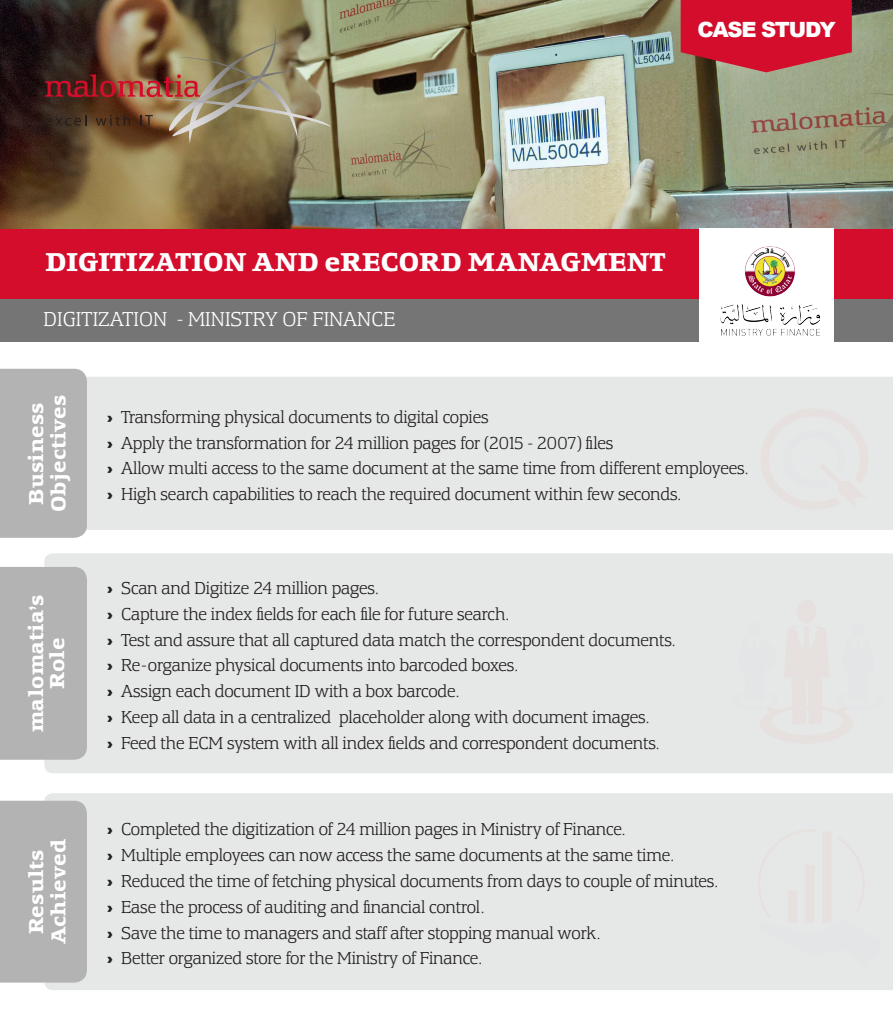
<style>
.page{position:relative;width:893px;height:1021px;background:#fff}
.page>*{position:absolute;margin:0;border:0;box-sizing:border-box;transform-origin:0 0}
.t1{font:700 27px "Equestrienne RR";letter-spacing:-.02em;color:#fff}
.t2{font:700 21px/22.5px "Equestrienne RR";color:#fff;text-align:center}
.t3{font:21px "Equestrienne RR Light";color:#fff}
.t4{font:900 21px "Arial";letter-spacing:-.06em;color:#fff}
.t5{font:18px "Equestrienne RR Light";letter-spacing:-.01em;color:#231f20}
.s1{font-family:"Equestrienne RR";font-weight:700}
</style>
<div class="page">
<div style="left:87px;top:377px;width:806px;height:153px;background:#e6e8e8"></div>
<div style="left:44px;top:553px;width:849px;height:220px;background:#e6e8e8"></div>
<div style="left:44px;top:793px;width:849px;height:197px;background:#e6e8e8"></div>
<img style="left:1px;top:0;width:892px;height:229px">
<div style="left:1px;top:229px;width:892px;height:70px;background:#d30d2b"></div>
<div style="left:1px;top:299px;width:892px;height:42px;background:#767575"></div>
<img style="left:45px;top:25px;width:286px;height:118px">
<svg style="left:681px;top:0;width:171px;height:72px;background:#c91e34"></svg>
<div style="left:699px;top:229px;width:135px;height:117px;background:#fff"></div>
<div style="left:0;top:369px;width:87px;height:169px;background:#b3b3b3"></div>
<div style="left:0;top:567px;width:87px;height:192px;background:#b3b3b3"></div>
<div style="left:0;top:800px;width:87px;height:182px;background:#b3b3b3"></div>
<svg style="left:760px;top:408px;width:120px;height:113px;background:#e5e6e5"></svg>
<div style="left:805px;top:450px;width:18px;height:17px;background:#e6e7e9;border-radius:50%"></div>
<div style="left:758px;top:829px;width:125px;height:139px;background:#e6e8e8"></div>
<div style="left:805px;top:864px;width:10px;height:58px;background:#e6e1df"></div>
<div style="left:788px;top:890px;width:9px;height:32px;background:#e6e1df"></div>
<div style="left:797px;top:599px;width:19px;height:24px;background:#e6e1df;border-radius:50%"></div>
<div style="left:748px;top:621px;width:13px;height:16px;background:#e1e2e4;border-radius:50%"></div>
<div style="left:852px;top:622px;width:12px;height:15px;background:#e1e2e4;border-radius:50%"></div>
<div style="left:729px;top:626px;width:155px;height:117px;background:#e6e7e7"></div>
<img style="left:720px;top:246px;width:100px;height:90px">
<p class="t4" style="left:697px;top:14px;width:140px">CASE STUDY</p>
<p class="t1" style="left:45px;top:246px;width:622px">DIGITIZATION AND eRECORD MANAGMENT</p>
<p class="t3" style="left:44px;top:307px;width:125px">DIGITIZATION</p>
<p class="t3" style="left:177px;top:307px;width:220px">- MINISTRY OF FINANCE</p>
<p class="t2" style="left:25px;top:512px;width:119px;rotate:-90deg">Business<br>Objectives</p>
<p class="t2" style="left:26px;top:732px;width:139px;line-height:21px;rotate:-90deg">malomatia s’<br>Role</p>
<p class="t2" style="left:25px;top:934px;width:87px;rotate:-90deg">Results</p>
<p class="t2" style="left:47px;top:944px;width:107px;rotate:-90deg">Achieved</p>
<p class="t5" style="left:107px;top:406px;width:383px"><span class="s1">›</span> Transforming physical documents to digital copies</p>
<p class="t5" style="left:107px;top:432px;width:508px"><span class="s1">›</span> Apply the transformation for 24 million pages for (2015 - 2007) files</p>
<p class="t5" style="left:107px;top:458px;width:644px"><span class="s1">›</span> Allow multi access to the same document at the same time from different employees.</p>
<p class="t5" style="left:107px;top:484px;width:576px"><span class="s1">›</span> High search capabilities to reach the required document within few seconds.</p>
<p class="t5" style="left:107px;top:578px;width:274px"><span class="s1">›</span> Scan and Digitize 24 million pages.</p>
<p class="t5" style="left:107px;top:603px;width:404px"><span class="s1">›</span> Capture the index fields for each file for future search.</p>
<p class="t5" style="left:107px;top:629px;width:571px"><span class="s1">›</span> Test and assure that all captured data match the correspondent documents.</p>
<p class="t5" style="left:107px;top:655px;width:413px"><span class="s1">›</span> Re-organize physical documents into barcoded boxes.</p>
<p class="t5" style="left:107px;top:681px;width:355px"><span class="s1">›</span> Assign each document ID with a box barcode.</p>
<p class="t5" style="left:107px;top:707px;width:545px"><span class="s1">›</span> Keep all data in a centralized placeholder along with document images.</p>
<p class="t5" style="left:107px;top:733px;width:555px"><span class="s1">›</span> Feed the ECM system with all index fields and correspondent documents.</p>
<p class="t5" style="left:107px;top:819px;width:521px"><span class="s1">›</span> Completed the digitization of 24 million pages in Ministry of Finance.</p>
<p class="t5" style="left:107px;top:845px;width:569px"><span class="s1">›</span> Multiple employees can now access the same documents at the same time.</p>
<p class="t5" style="left:107px;top:870px;width:613px"><span class="s1">›</span> Reduced the time of fetching physical documents from days to couple of minutes.</p>
<p class="t5" style="left:107px;top:896px;width:380px"><span class="s1">›</span> Ease the process of auditing and financial control.</p>
<p class="t5" style="left:107px;top:922px;width:496px"><span class="s1">›</span> Save the time to managers and staff after stopping manual work.</p>
<p class="t5" style="left:107px;top:948px;width:377px"><span class="s1">›</span> Better organized store for the Ministry of Finance.</p>
</div>
